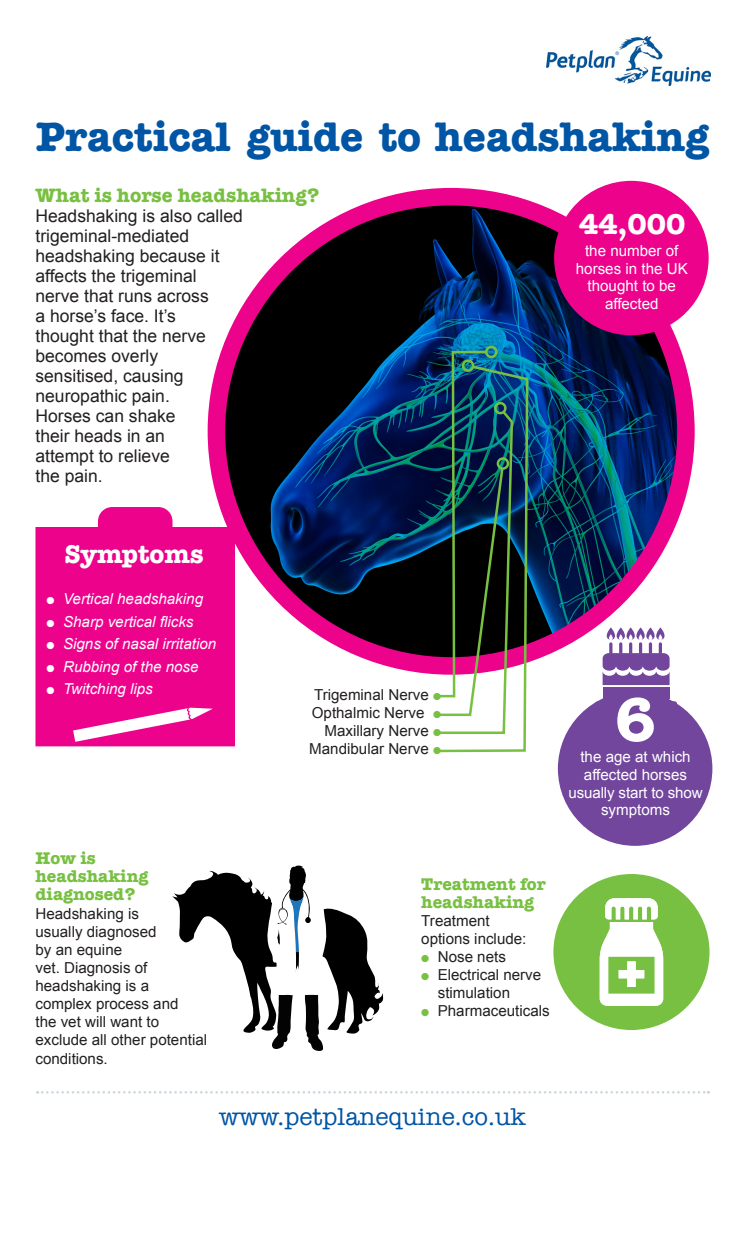
<style>
.page{position:relative;width:745px;height:1241px;background:#fff}
.page>*{position:absolute;margin:0;border:0;box-sizing:border-box;transform-origin:0 0}
.t1{font:700 63.25px "American Typewriter";color:#fff}
.t2{font:700 42.5px "American Typewriter";color:#0155a5}
.t3{font:700 29.5px "American Typewriter";color:#fff}
.t4{font:700 26.38px "American Typewriter";color:#fff}
.t5{font:25px "American Typewriter";color:#0155a5}
.t6{font:700 20px "American Typewriter";color:#78c042}
.t7{font:17.5px/20px "Arial";color:#231f20}
.t8{font:700 17.5px/18.1px "American Typewriter";color:#78c042}
.t9{font:15.12px/18.1px "Arial";color:#231f20}
.t10{font:15.12px/17.9px "Arial";color:#fff;text-align:center}
.t11{font:italic 15.12px "Arial";color:#fff}
.s1{font-family:"Publico";font-weight:300;font-style:normal;font-size:10px}
.s2{font-family:"Publico";font-weight:300;font-size:10px;color:#78c042}
</style>
<div class="page">
<img style="left:226px;top:197px;width:459px;height:468px">
<div style="left:207px;top:188px;width:487px;height:486px;border:18px solid #ed028c;border-radius:50%"></div>
<div style="left:602px;top:687px;width:67px;height:12px;background:#71469c"></div>
<svg style="left:602px;top:627px;width:67px;height:58px"></svg>
<img style="left:546px;top:36px;width:163px;height:49px">
<svg style="left:37px;top:1091px;width:671px;height:2px"></svg>
<div style="left:553px;top:181px;width:155px;height:154px;background:#ed028c;border-radius:50%"></div>
<div style="left:557px;top:691px;width:155px;height:154px;background:#71469c;border-radius:50%"></div>
<svg style="left:172px;top:865px;width:211px;height:185px"></svg>
<svg style="left:35px;top:507px;width:200px;height:239px;background:#ee1695"></svg>
<svg style="left:73px;top:707px;width:140px;height:34px"></svg>
<svg style="left:553px;top:874px;width:156px;height:155px"></svg>
<div style="left:484px;top:345px;width:13px;height:13px;border:2px solid #78c042;border-radius:50%"></div>
<svg style="left:434px;top:349px;width:95px;height:404px"></svg>
<div style="left:496px;top:457px;width:13px;height:12px;border:2px solid #78c042;border-radius:50%"></div>
<p class="t2" style="left:36px;top:100px;width:674px">Practical guide to headshaking</p>
<p class="t6" style="left:35px;top:177px;width:285px">What is horse headshaking?</p>
<p class="t7" style="left:35px;top:206px;width:209px">Headshaking is also called trigeminal-mediated headshaking because it affects the trigeminal nerve that runs across<br>a horse’s face. It’s<br>thought that the nerve becomes overly sensitised, causing neuropathic pain.<br>Horses can shake<br>their heads in an<br>attempt to relieve<br>the pain.</p>
<p class="t3" style="left:578px;top:198px;width:108px">44,000</p>
<p class="t10" style="left:575px;top:241px;width:113px">the number of horses in the UK thought to be affected</p>
<p class="t4" style="left:64px;top:531px;width:140px">Symptoms</p>
<p class="t11" style="left:47px;top:589px;width:158px"><span class="s1">●</span> Vertical headshaking</p>
<p class="t11" style="left:47px;top:611px;width:148px"><span class="s1">●</span> Sharp vertical flicks</p>
<p class="t11" style="left:47px;top:634px;width:171px"><span class="s1">●</span> Signs of nasal irritation</p>
<p class="t11" style="left:47px;top:656px;width:153px"><span class="s1">●</span> Rubbing of the nose</p>
<p class="t11" style="left:47px;top:679px;width:108px"><span class="s1">●</span> Twitching lips</p>
<p class="t9" style="left:311px;top:685px;width:131px;text-align:right">Trigeminal Nerve <span class="s2">●<br></span>Opthalmic Nerve <span class="s2">●<br></span>Maxillary Nerve <span class="s2">●</span></p>
<p class="t9" style="left:309px;top:740px;width:133px">Mandibular Nerve <span class="s2">●</span></p>
<p class="t8" style="left:35px;top:848px;width:114px">How is headshaking diagnosed?</p>
<p class="t9" style="left:35px;top:904px;width:173px">Headshaking is<br>usually diagnosed<br>by an equine<br>vet. Diagnosis of headshaking is a complex process and<br>the vet will want to exclude all other potential conditions.</p>
<p class="t8" style="left:421px;top:873px;width:126px">Treatment for headshaking</p>
<p class="t9" style="left:421px;top:911px;width:107px">Treatment options include:</p>
<p class="t9" style="left:421px;top:947px;width:86px"><span class="s2">●</span> Nose nets</p>
<p class="t9" style="left:437px;top:965px;width:105px;text-indent:-16px"><span class="s2">●</span> Electrical nerve stimulation</p>
<p class="t9" style="left:421px;top:1002px;width:130px"><span class="s2">●</span> Pharmaceuticals</p>
<p class="t5" style="left:219px;top:1097px;width:308px">www.petplanequine.co.uk</p>
<p class="t1" style="left:614px;top:664px;width:43px">6</p>
<p class="t10" style="left:568px;top:747px;width:135px">the age at which affected horses usually start to show symptoms</p>
</div>
